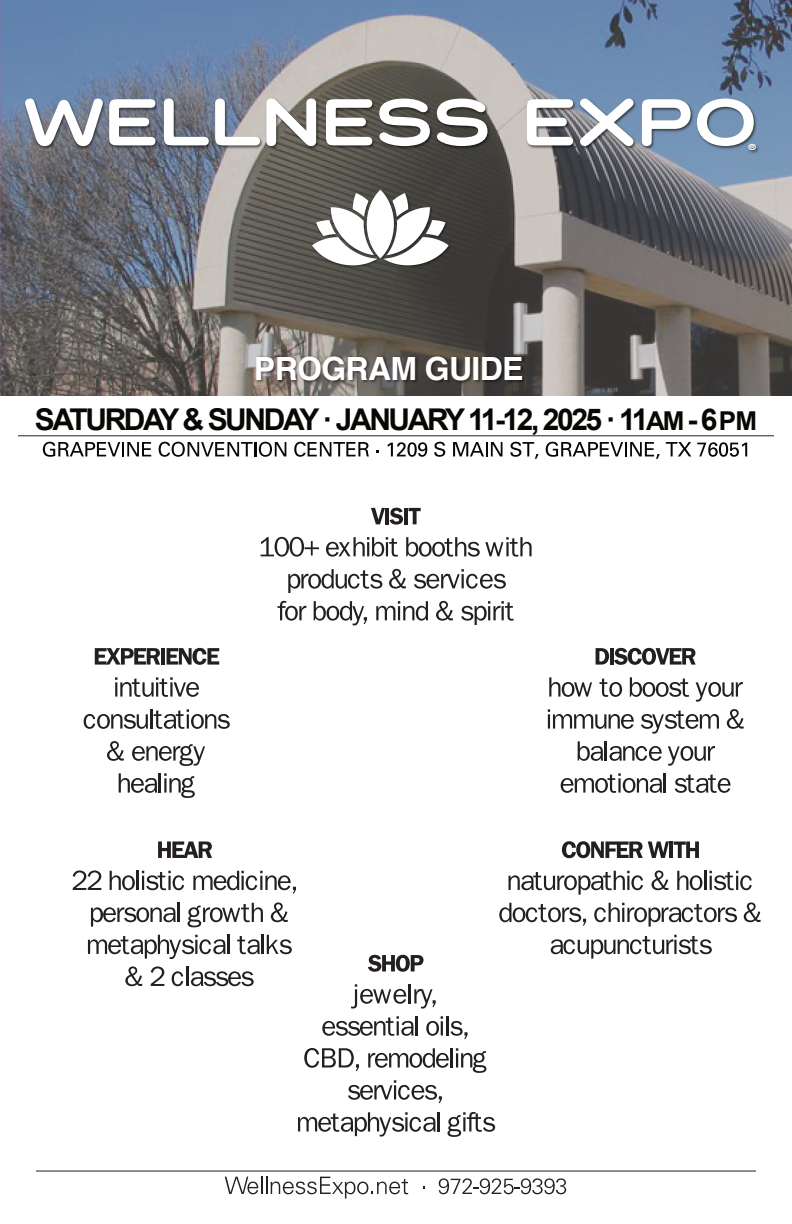
<style>
.page{position:relative;width:792px;height:1224px;background:#fff}
.page>*{position:absolute;margin:0;border:0;box-sizing:border-box;transform-origin:0 0}
.t1{font:700 66px "Lawyer Gothic";letter-spacing:-.06em;color:#fff;scale:1.06 1}
.t2{font:700 32px "Helvetica";letter-spacing:-.02em;color:#fff}
.t3{font:700 30px "Arial";letter-spacing:-.08em;color:#080704}
.t4{font:700 8.8px "Lawyer Gothic";color:#fdfdfd;scale:1.06 1}
.s1{font-size:26px}
</style>
<div class="page">
<svg style="left:95px;top:648px;width:65px;height:17px"></svg>
<hr style="left:161px;top:648px;width:4px;height:17px;background:#231f20">
<svg style="left:167px;top:648px;width:52px;height:17px"></svg>
<svg style="left:115px;top:677px;width:84px;height:20px"></svg>
<svg style="left:84px;top:714px;width:64px;height:15px"></svg>
<hr style="left:150px;top:709px;width:3px;height:20px;background:#231f20">
<svg style="left:154px;top:709px;width:76px;height:20px"></svg>
<svg style="left:107px;top:741px;width:17px;height:20px"></svg>
<svg style="left:132px;top:744px;width:73px;height:22px"></svg>
<svg style="left:119px;top:773px;width:38px;height:20px"></svg>
<hr style="left:159px;top:773px;width:2px;height:20px;background:#231f20">
<svg style="left:164px;top:773px;width:31px;height:25px"></svg>
<svg style="left:596px;top:648px;width:100px;height:17px"></svg>
<svg style="left:549px;top:677px;width:43px;height:20px"></svg>
<svg style="left:599px;top:678px;width:23px;height:19px"></svg>
<svg style="left:630px;top:677px;width:59px;height:20px"></svg>
<svg style="left:696px;top:682px;width:47px;height:20px"></svg>
<svg style="left:548px;top:709px;width:86px;height:20px"></svg>
<svg style="left:641px;top:710px;width:78px;height:24px"></svg>
<svg style="left:727px;top:709px;width:17px;height:20px"></svg>
<svg style="left:578px;top:741px;width:25px;height:20px"></svg>
<hr style="left:605px;top:741px;width:2px;height:20px;background:#231f20">
<svg style="left:610px;top:746px;width:52px;height:15px"></svg>
<svg style="left:668px;top:746px;width:47px;height:20px"></svg>
<svg style="left:561px;top:773px;width:101px;height:20px"></svg>
<hr style="left:664px;top:773px;width:2px;height:20px;background:#231f20">
<svg style="left:675px;top:774px;width:56px;height:19px"></svg>
<svg style="left:368px;top:955px;width:56px;height:17px"></svg>
<svg style="left:351px;top:984px;width:85px;height:25px"></svg>
<svg style="left:322px;top:1016px;width:92px;height:20px"></svg>
<hr style="left:415px;top:1016px;width:3px;height:19px;background:#231f20">
<svg style="left:426px;top:1016px;width:42px;height:23px"></svg>
<svg style="left:304px;top:1048px;width:55px;height:23px"></svg>
<svg style="left:368px;top:1048px;width:118px;height:25px"></svg>
<svg style="left:348px;top:1080px;width:94px;height:23px"></svg>
<svg style="left:298px;top:1112px;width:138px;height:25px"></svg>
<hr style="left:437px;top:1112px;width:3px;height:19px;background:#231f20">
<svg style="left:448px;top:1112px;width:47px;height:25px"></svg>
<svg style="left:562px;top:841px;width:137px;height:17px"></svg>
<svg style="left:509px;top:871px;width:134px;height:24px"></svg>
<svg style="left:652px;top:870px;width:16px;height:20px"></svg>
<svg style="left:677px;top:871px;width:75px;height:19px"></svg>
<svg style="left:499px;top:903px;width:87px;height:23px"></svg>
<svg style="left:594px;top:903px;width:143px;height:24px"></svg>
<svg style="left:744px;top:902px;width:17px;height:20px"></svg>
<svg style="left:551px;top:935px;width:161px;height:24px"></svg>
<hr style="left:36px;top:1171px;width:720px;height:1px;background:#231f20">
<hr style="left:18px;top:435px;width:756px;height:1px;background:#231f20">
<svg style="left:371px;top:508px;width:32px;height:17px"></svg>
<hr style="left:404px;top:508px;width:4px;height:16px;background:#231f20">
<svg style="left:409px;top:508px;width:12px;height:16px"></svg>
<svg style="left:261px;top:537px;width:58px;height:20px"></svg>
<svg style="left:326px;top:537px;width:72px;height:20px"></svg>
<svg style="left:406px;top:537px;width:126px;height:20px"></svg>
<svg style="left:288px;top:569px;width:94px;height:24px"></svg>
<svg style="left:389px;top:569px;width:17px;height:20px"></svg>
<svg style="left:414px;top:569px;width:92px;height:20px"></svg>
<svg style="left:278px;top:601px;width:28px;height:20px"></svg>
<svg style="left:314px;top:601px;width:53px;height:24px"></svg>
<svg style="left:376px;top:601px;width:52px;height:20px"></svg>
<svg style="left:436px;top:601px;width:17px;height:20px"></svg>
<svg style="left:461px;top:601px;width:53px;height:24px"></svg>
<svg style="left:158px;top:841px;width:54px;height:17px"></svg>
<svg style="left:73px;top:870px;width:28px;height:20px"></svg>
<svg style="left:110px;top:871px;width:74px;height:19px"></svg>
<svg style="left:193px;top:871px;width:103px;height:23px"></svg>
<svg style="left:91px;top:907px;width:85px;height:20px"></svg>
<hr style="left:177px;top:903px;width:3px;height:19px;background:#231f20">
<svg style="left:188px;top:903px;width:75px;height:24px"></svg>
<svg style="left:271px;top:902px;width:17px;height:20px"></svg>
<svg style="left:88px;top:935px;width:138px;height:24px"></svg>
<hr style="left:227px;top:935px;width:3px;height:19px;background:#231f20">
<svg style="left:237px;top:936px;width:23px;height:18px"></svg>
<hr style="left:261px;top:935px;width:3px;height:19px;background:#231f20">
<svg style="left:267px;top:935px;width:25px;height:19px"></svg>
<svg style="left:125px;top:966px;width:17px;height:20px"></svg>
<svg style="left:151px;top:966px;width:13px;height:20px"></svg>
<svg style="left:172px;top:967px;width:82px;height:19px"></svg>
<svg style="left:225px;top:1177px;width:183px;height:22px"></svg>
<svg style="left:439px;top:1178px;width:127px;height:16px"></svg>
<img style="left:0;top:0;width:792px;height:396px">
<img style="left:255px;top:355px;width:271px;height:29px">
<img style="left:311px;top:188px;width:140px;height:81px">
<img style="left:312px;top:159px;width:137px;height:137px">
<svg style="left:43px;top:442px;width:108px;height:15px"></svg>
<svg style="left:159px;top:442px;width:127px;height:15px"></svg>
<svg style="left:294px;top:442px;width:75px;height:15px"></svg>
<svg style="left:388px;top:442px;width:39px;height:15px"></svg>
<svg style="left:434px;top:442px;width:11px;height:15px"></svg>
<svg style="left:453px;top:442px;width:50px;height:14px"></svg>
<svg style="left:510px;top:442px;width:29px;height:17px"></svg>
<svg style="left:546px;top:442px;width:114px;height:17px"></svg>
<svg style="left:666px;top:442px;width:25px;height:14px"></svg>
<svg style="left:697px;top:442px;width:50px;height:15px"></svg>
<h1 class="t1" style="left:22px;top:96px;width:697px">WELLNESS EXPO</h1>
<p class="t4" style="left:748px;top:144px;width:9px">®</p>
<p class="t2" style="left:254px;top:356px;width:271px">PROGRAM GUIDE</p>
<p class="t3" style="left:35px;top:409px;width:724px">SATURDAY &amp; SUNDAY · JANUARY 11-12, 2025 · 11<span class="s1">AM</span> - 6<span class="s1">PM</span></p>
</div>
